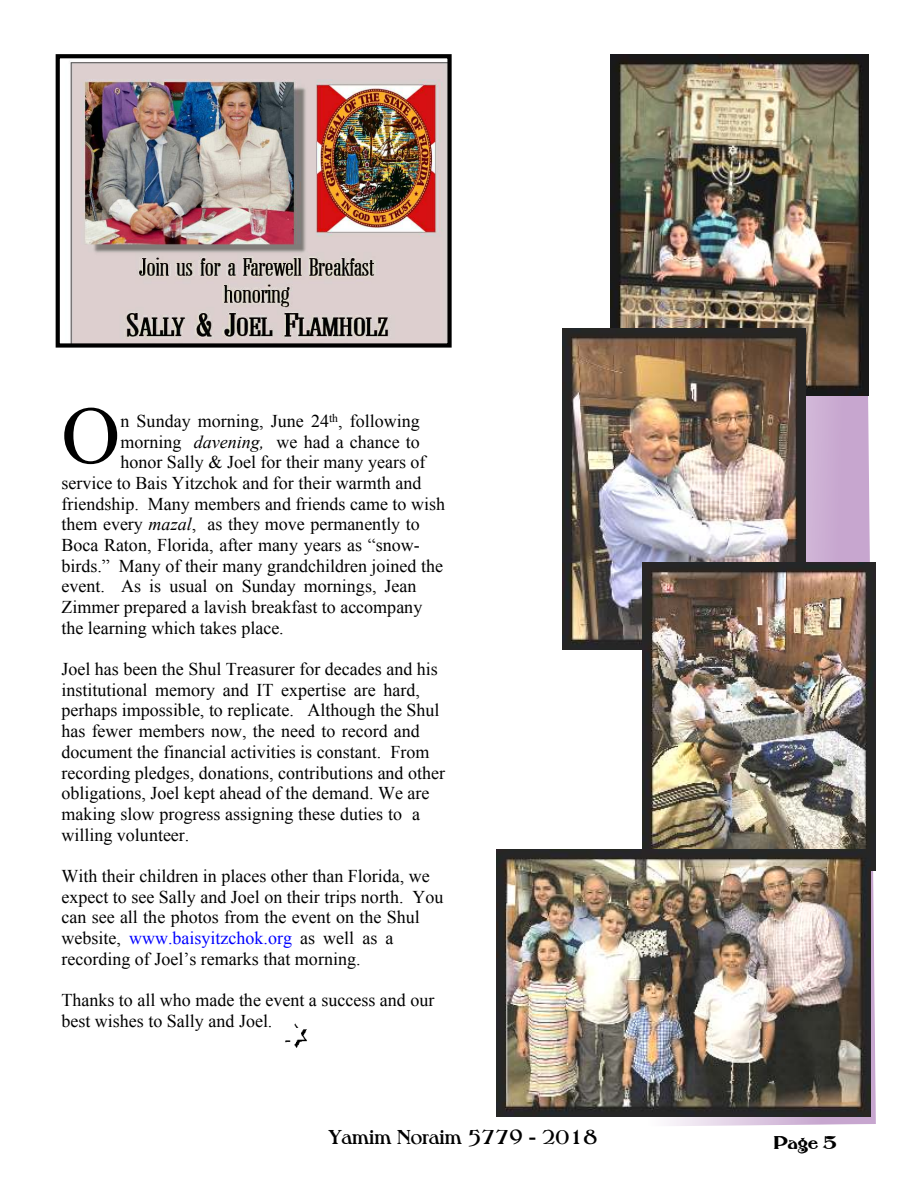
<style>
.page{position:relative;width:918px;height:1188px;background:#fff}
.page>*{position:absolute;margin:0;border:0;box-sizing:border-box;transform-origin:0 0}
.t1{font:81.6px "Times New Roman";color:#000}
.t2{font:19.5px "Millenium SF Bold";color:#000}
.t3{font:18px/20.7px "Times New Roman";color:#000}
.t4{font:18px "Abbey Old Style SF Bold";color:#000}
.s1{font-style:italic}
.s2{color:#00f}
</style>
<div class="page">
<img style="left:619px;top:395px;width:257px;height:731px">
<img style="left:611px;top:55px;width:258px;height:340px">
<img style="left:70px;top:62px;width:377px;height:281px">
<div style="left:56px;top:54px;width:396px;height:294px;border:4px solid #000"></div>
<img style="left:563px;top:329px;width:243px;height:320px">
<img style="left:642px;top:562px;width:234px;height:308px">
<img style="left:497px;top:850px;width:373px;height:266px">
<img style="left:285px;top:1023px;width:22px;height:25px">
<h1 class="t1" style="left:61px;top:406px;width:60px">O</h1>
<p class="t3" style="left:120px;top:412px;width:301px">n Sunday morning, June 24<sup>th</sup>, following</p>
<p class="t3" style="left:120px;top:433px;width:301px">morning <span class="s1">davening,</span> we had a chance to</p>
<p class="t3" style="left:120px;top:454px;width:307px">honor Sally &amp; Joel for their many years of</p>
<p class="t3" style="left:61px;top:474px;width:362px">service to Bais Yitzchok and for their warmth and</p>
<p class="t3" style="left:61px;top:495px;width:385px">friendship. Many members and friends came to wish</p>
<p class="t3" style="left:61px;top:516px;width:360px">them every <span class="s1">mazal</span>, as they move permanently to</p>
<p class="t3" style="left:61px;top:536px;width:360px">Boca Raton, Florida, after many years as “snow-</p>
<p class="t3" style="left:61px;top:557px;width:383px">birds.” Many of their many grandchildren joined the</p>
<p class="t3" style="left:61px;top:578px;width:357px">event. As is usual on Sunday mornings, Jean</p>
<p class="t3" style="left:61px;top:598px;width:362px">Zimmer prepared a lavish breakfast to accompany</p>
<p class="t3" style="left:61px;top:619px;width:224px">the learning which takes place.</p>
<p class="t3" style="left:61px;top:660px;width:385px">Joel has been the Shul Treasurer for decades and his institutional memory and IT expertise are hard, perhaps impossible, to replicate. Although the Shul has fewer members now, the need to record and document the financial activities is constant. From recording pledges, donations, contributions and other obligations, Joel kept ahead of the demand. We are making slow progress assigning these duties to a willing volunteer.</p>
<p class="t3" style="left:61px;top:867px;width:384px">With their children in places other than Florida, we expect to see Sally and Joel on their trips north. You can see all the photos from the event on the Shul website, <span class="s2">www.baisyitzchok.org</span> as well as a recording of Joel’s remarks that morning.</p>
<p class="t3" style="left:61px;top:991px;width:375px">Thanks to all who made the event a success and our best wishes to Sally and Joel.</p>
<p class="t2" style="left:329px;top:1130px;width:270px">Yamim Noraim 5779 - 2018</p>
<p class="t4" style="left:774px;top:1136px;width:65px">Page 5</p>
</div>
